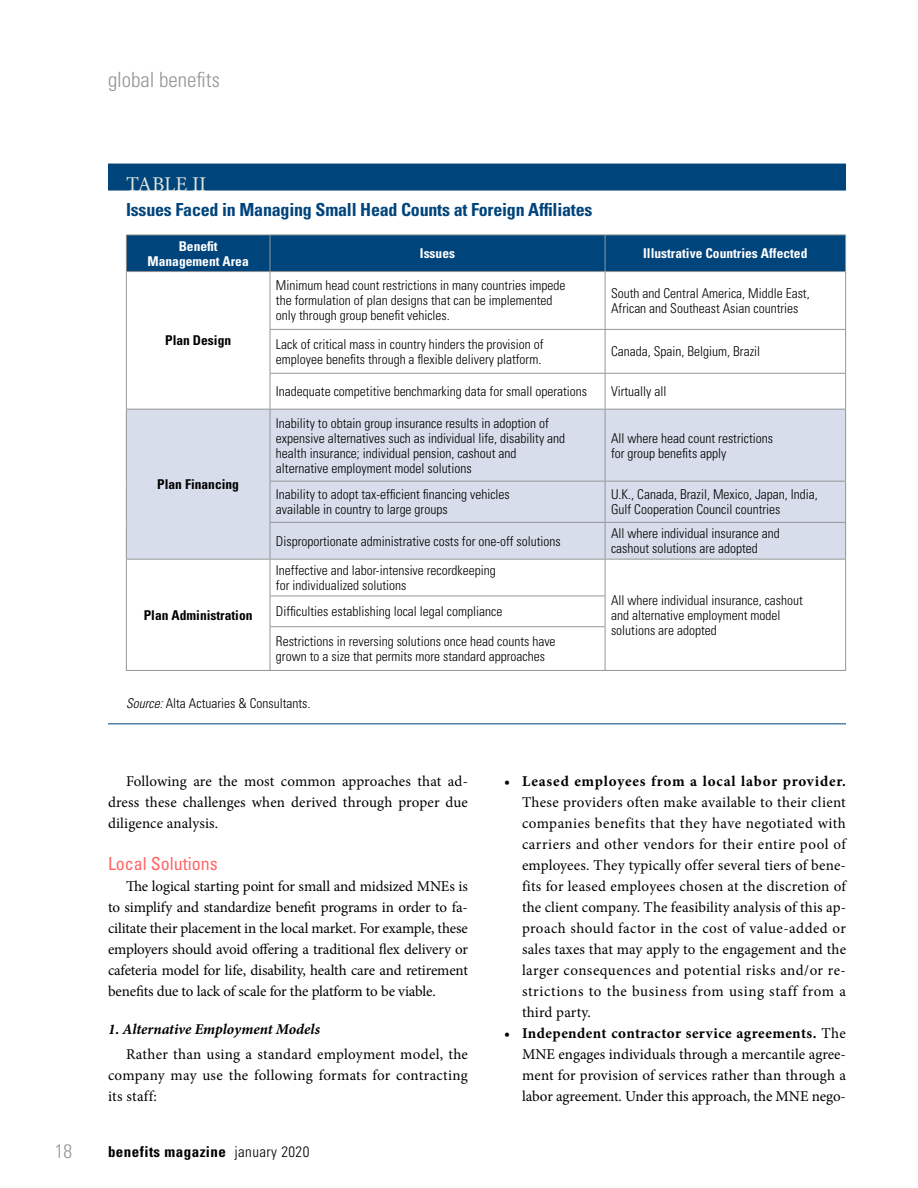
<style>
.page{position:relative;width:918px;height:1188px;background:#fff}
.page>*{position:absolute;margin:0;border:0;box-sizing:border-box;transform-origin:0 0}
.t1{font:300 condensed 21px "Univers LT Std";color:#939598}
.t2{font:21px "Minion Pro";color:#e2e5dd}
.t3{font:300 condensed 19.5px "Univers LT Std";color:#939598}
.t4{font:700 condensed 18px "Univers LT Std";letter-spacing:-.01em;color:#00447c}
.t5{font:condensed 18px "Univers LT Std";color:#f66}
.t6{font:15px/21px "Minion Pro";letter-spacing:.005em;color:#000;text-align:justify}
.t7{font:700 15px "Minion Pro";letter-spacing:.055em;color:#000}
.t8{font:italic 700 15px "Minion Pro";letter-spacing:-.005em;color:#000}
.t9{font:700 condensed 15px "Univers LT Std";letter-spacing:.03em;color:#000}
.t10{font:300 condensed 13.5px/15px "Univers LT Std";color:#000}
.t11{font:700 condensed 13.5px/15px "Univers LT Std";color:#fff;text-align:center}
.t12{font:700 condensed 13.5px "Univers LT Std";color:#000}
.s1{font-style:italic}
.s2{font-weight:300}
.s3{font-weight:700}
</style>
<div class="page">
<div style="left:108px;top:164px;width:738px;height:27px;background:#00447c"></div>
<div style="left:126px;top:235px;width:144px;height:37px;background:#00447c"></div>
<div style="left:271px;top:235px;width:574px;height:36px;background:#00447c"></div>
<div style="left:127px;top:410px;width:718px;height:149px;background:#d7ddea"></div>
<hr style="left:605px;top:235px;width:1px;height:36px;background:#939598">
<hr style="left:845px;top:235px;width:1px;height:36px;background:#939598">
<hr style="left:126px;top:271px;width:144px;height:1px;background:#939598">
<hr style="left:126px;top:272px;width:1px;height:57px;background:#939598">
<hr style="left:270px;top:271px;width:335px;height:1px;background:#939598">
<hr style="left:270px;top:272px;width:1px;height:57px;background:#939598">
<hr style="left:605px;top:271px;width:241px;height:1px;background:#939598">
<hr style="left:605px;top:272px;width:1px;height:57px;background:#939598">
<hr style="left:845px;top:272px;width:1px;height:57px;background:#939598">
<hr style="left:126px;top:329px;width:1px;height:44px;background:#939598">
<hr style="left:270px;top:329px;width:335px;height:1px;background:#939598">
<hr style="left:270px;top:330px;width:1px;height:43px;background:#939598">
<hr style="left:605px;top:329px;width:241px;height:1px;background:#939598">
<hr style="left:605px;top:330px;width:1px;height:43px;background:#939598">
<hr style="left:845px;top:330px;width:1px;height:43px;background:#939598">
<hr style="left:126px;top:373px;width:1px;height:36px;background:#939598">
<hr style="left:270px;top:373px;width:335px;height:1px;background:#939598">
<hr style="left:270px;top:374px;width:1px;height:35px;background:#939598">
<hr style="left:605px;top:373px;width:241px;height:1px;background:#939598">
<hr style="left:605px;top:374px;width:1px;height:35px;background:#939598">
<hr style="left:845px;top:374px;width:1px;height:35px;background:#939598">
<hr style="left:126px;top:409px;width:144px;height:1px;background:#939598">
<hr style="left:126px;top:410px;width:1px;height:71px;background:#939598">
<hr style="left:270px;top:409px;width:335px;height:1px;background:#939598">
<hr style="left:270px;top:410px;width:1px;height:71px;background:#939598">
<hr style="left:605px;top:409px;width:241px;height:1px;background:#939598">
<hr style="left:605px;top:410px;width:1px;height:71px;background:#939598">
<hr style="left:845px;top:410px;width:1px;height:71px;background:#939598">
<hr style="left:126px;top:481px;width:1px;height:41px;background:#939598">
<hr style="left:270px;top:481px;width:335px;height:1px;background:#939598">
<hr style="left:270px;top:482px;width:1px;height:40px;background:#939598">
<hr style="left:605px;top:481px;width:241px;height:1px;background:#939598">
<hr style="left:605px;top:482px;width:1px;height:40px;background:#939598">
<hr style="left:845px;top:482px;width:1px;height:40px;background:#939598">
<hr style="left:126px;top:522px;width:1px;height:37px;background:#939598">
<hr style="left:270px;top:522px;width:335px;height:1px;background:#939598">
<hr style="left:270px;top:523px;width:1px;height:36px;background:#939598">
<hr style="left:605px;top:522px;width:241px;height:1px;background:#939598">
<hr style="left:605px;top:523px;width:1px;height:36px;background:#939598">
<hr style="left:845px;top:523px;width:1px;height:36px;background:#939598">
<hr style="left:126px;top:559px;width:144px;height:1px;background:#939598">
<hr style="left:126px;top:560px;width:1px;height:36px;background:#939598">
<hr style="left:270px;top:559px;width:335px;height:1px;background:#939598">
<hr style="left:270px;top:560px;width:1px;height:36px;background:#939598">
<hr style="left:605px;top:559px;width:241px;height:1px;background:#939598">
<hr style="left:605px;top:560px;width:1px;height:36px;background:#939598">
<hr style="left:845px;top:560px;width:1px;height:36px;background:#939598">
<hr style="left:126px;top:596px;width:1px;height:31px;background:#939598">
<hr style="left:270px;top:596px;width:335px;height:1px;background:#939598">
<hr style="left:270px;top:596px;width:1px;height:30px;background:#939598">
<hr style="left:605px;top:596px;width:1px;height:30px;background:#939598">
<hr style="left:845px;top:596px;width:1px;height:31px;background:#939598">
<hr style="left:126px;top:627px;width:1px;height:43px;background:#939598">
<hr style="left:270px;top:626px;width:335px;height:1px;background:#939598">
<hr style="left:270px;top:627px;width:1px;height:43px;background:#939598">
<hr style="left:605px;top:627px;width:1px;height:43px;background:#939598">
<hr style="left:845px;top:627px;width:1px;height:43px;background:#939598">
<hr style="left:126px;top:670px;width:144px;height:1px;background:#939598">
<hr style="left:270px;top:670px;width:335px;height:1px;background:#939598">
<hr style="left:605px;top:670px;width:241px;height:1px;background:#939598">
<hr style="left:270px;top:234px;width:335px;height:1px;background:#afb6a1">
<hr style="left:605px;top:234px;width:241px;height:1px;background:#afb6a1">
<hr style="left:126px;top:235px;width:1px;height:36px;background:#939598">
<hr style="left:126px;top:234px;width:144px;height:1px;background:#afb6a1">
<hr style="left:270px;top:235px;width:1px;height:36px;background:#939598">
<hr style="left:108px;top:723px;width:738px;height:1px;background:#00447c">
<h1 class="t1" style="left:108px;top:67px;width:113px">global benefits</h1>
<h1 class="t2" style="left:126px;top:170px;width:82px">TABLE II</h1>
<h3 class="t4" style="left:126px;top:199px;width:468px">Issues Faced in Managing Small Head Counts at Foreign Affiliates</h3>
<p class="t11" style="left:148px;top:238px;width:103px">Benefit<br>Management Area</p>
<p class="t11" style="left:420px;top:246px;width:37px">Issues</p>
<p class="t11" style="left:643px;top:246px;width:166px">Illustrative Countries Affected</p>
<p class="t12" style="left:165px;top:332px;width:68px">Plan Design</p>
<p class="t12" style="left:157px;top:476px;width:83px">Plan Financing</p>
<p class="t10" style="left:276px;top:278px;width:291px">Minimum head count restrictions in many countries impede the formulation of plan designs that can be implemented only through group benefit vehicles.</p>
<p class="t10" style="left:611px;top:286px;width:200px">South and Central America, Middle East,<br>African and Southeast Asian countries</p>
<p class="t10" style="left:276px;top:336px;width:269px">Lack of critical mass in country hinders the provision of employee benefits through a flexible delivery platform.</p>
<p class="t10" style="left:611px;top:344px;width:151px">Canada, Spain, Belgium, Brazil</p>
<p class="t10" style="left:276px;top:384px;width:313px">Inadequate competitive benchmarking data for small operations</p>
<p class="t10" style="left:611px;top:384px;width:57px">Virtually all</p>
<p class="t10" style="left:276px;top:415px;width:291px">Inability to obtain group insurance results in adoption of expensive alternatives such as individual life, disability and health insurance; individual pension, cashout and alternative employment model solutions</p>
<p class="t10" style="left:611px;top:430px;width:163px">All where head count restrictions for group benefits apply</p>
<p class="t10" style="left:276px;top:487px;width:235px">Inability to adopt tax-efficient financing vehicles available in country to large groups</p>
<p class="t10" style="left:611px;top:487px;width:208px">U.K., Canada, Brazil, Mexico, Japan, India,<br>Gulf Cooperation Council countries</p>
<p class="t10" style="left:276px;top:533px;width:286px">Disproportionate administrative costs for one-off solutions</p>
<p class="t10" style="left:611px;top:526px;width:170px">All where individual insurance and cashout solutions are adopted</p>
<p class="t10" style="left:276px;top:563px;width:221px">Ineffective and labor-intensive recordkeeping for individualized solutions</p>
<p class="t10" style="left:276px;top:604px;width:228px">Difficulties establishing local legal compliance</p>
<p class="t10" style="left:276px;top:634px;width:281px">Restrictions in reversing solutions once head counts have grown to a size that permits more standard approaches</p>
<p class="t10" style="left:126px;top:696px;width:186px"><span class="s1">Source:</span> Alta Actuaries &amp; Consultants<span class="s1">.</span></p>
<p class="t12" style="left:144px;top:607px;width:110px">Plan Administration</p>
<p class="t10" style="left:611px;top:592px;width:193px">All where individual insurance, cashout and alternative employment model solutions are adopted</p>
<p class="t6" style="left:108px;top:771px;width:362px;text-indent:18px">Following are the most common approaches that ad&shy;dress these challenges when derived through proper due diligence analysis.</p>
<h3 class="t5" style="left:108px;top:852px;width:111px">Local Solutions</h3>
<p class="t6" style="left:108px;top:876px;width:362px;text-indent:18px">The logical starting point for small and midsized MNEs is to simplify and standardize benefit programs in order to fa&shy;cilitate their placement in the local market. For example, these employers should avoid offering a traditional flex delivery or cafeteria model for life, disability, health care and retirement benefits due to lack of scale for the platform to be viable.</p>
<p class="t8" style="left:108px;top:1018px;width:214px">1. Alternative Employment Models</p>
<p class="t6" style="left:108px;top:1044px;width:362px;text-indent:18px">Rather than using a standard employment model, the company may use the following formats for contracting its staff:</p>
<h2 class="t3" style="left:55px;top:1139px;width:19px">18</h2>
<p class="t9" style="left:108px;top:1143px;width:203px">benefits magazine <span class="s2">january 2020</span></p>
<p class="t7" style="left:504px;top:771px;width:344px">• Leased employees from a local labor provider.</p>
<p class="t6" style="left:522px;top:792px;width:326px">These providers often make available to their client companies benefits that they have negotiated with carriers and other vendors for their entire pool of employees. They typically offer several tiers of bene&shy;fits for leased employees chosen at the discretion of the client company. The feasibility analysis of this ap&shy;proach should factor in the cost of value-added or sales taxes that may apply to the engagement and the larger consequences and potential risks and/or re&shy;strictions to the business from using staff from a third party.</p>
<p class="t6" style="left:522px;top:1023px;width:326px;text-indent:-18px"><span class="s3">• Independent contractor service agreements.</span> The MNE engages individuals through a mercantile agree&shy;ment for provision of services rather than through a labor agreement. Under this approach, the MNE nego-</p>
</div>
